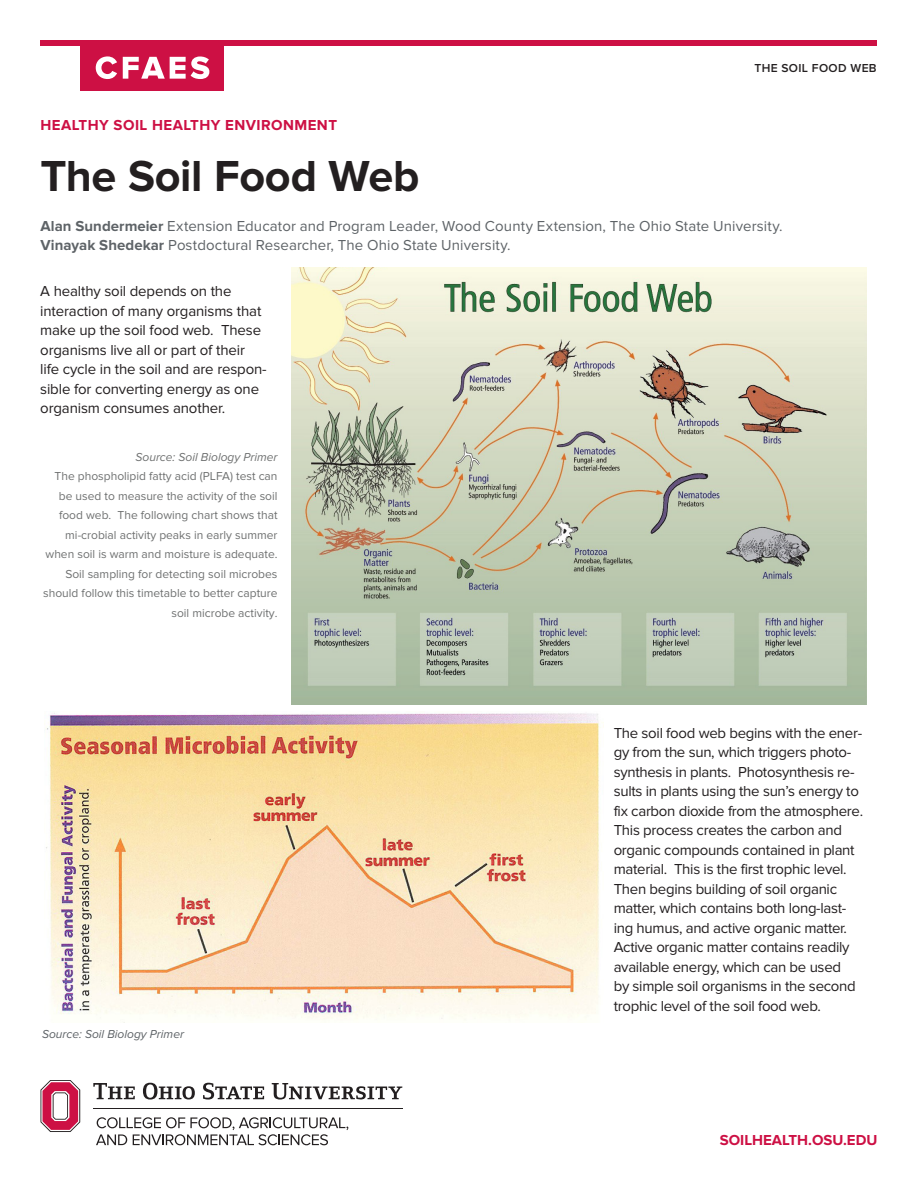
<style>
.page{position:relative;width:918px;height:1188px;background:#fff}
.page>*{position:absolute;margin:0;border:0;box-sizing:border-box;transform-origin:0 0}
.Head-main{font:700 45px "Proxima Nova";letter-spacing:-.01em;color:#231f20}
.t1{font:15px/19.5px "Proxima Nova";letter-spacing:-.02em;color:#231f20}
.Author_Name{font:15px "Proxima Nova";letter-spacing:.005em;color:#5e6367}
.Subhead{font:700 15px "Proxima Nova";letter-spacing:.03em;color:#cd1044}
.Subhead-2{font:700 15px "Proxima Nova";color:#cd1044}
.t2{font:12px/19.5px "Proxima Nova";color:#6f7171;text-align:right}
.captions{font:italic 12px "Proxima Nova";color:#5e6367}
.t3{font:600 12px "Proxima Nova";letter-spacing:.03em;color:#231f20}
.s1{font-weight:700}
.s2{font-style:italic}
</style>
<div class="page">
<img style="left:292px;top:268px;width:574px;height:436px">
<div style="left:80px;top:44px;width:144px;height:47px;background:#cd1044"></div>
<svg style="left:96px;top:56px;width:21px;height:23px"></svg>
<svg style="left:123px;top:56px;width:86px;height:23px"></svg>
<div style="left:40px;top:40px;width:837px;height:6px;background:#cd1044"></div>
<svg style="left:96px;top:1117px;width:252px;height:28px"></svg>
<svg style="left:40px;top:1080px;width:40px;height:52px"></svg>
<hr style="left:93px;top:1108px;width:310px;height:1px;background:#231f20">
<svg style="left:93px;top:1083px;width:42px;height:16px"></svg>
<svg style="left:143px;top:1083px;width:52px;height:17px"></svg>
<svg style="left:203px;top:1083px;width:61px;height:17px"></svg>
<svg style="left:272px;top:1083px;width:130px;height:17px"></svg>
<img style="left:46px;top:713px;width:557px;height:310px">
<p class="t3" style="left:754px;top:61px;width:124px">THE SOIL FOOD WEB</p>
<p class="Subhead" style="left:40px;top:116px;width:298px">HEALTHY SOIL HEALTHY ENVIRONMENT</p>
<p class="Head-main" style="left:40px;top:150px;width:380px">The Soil Food Web</p>
<p class="Author_Name" style="left:40px;top:217px;width:744px"><span class="s1">Alan Sundermeier</span> Extension Educator and Program Leader, Wood County Extension, The Ohio State University.</p>
<p class="Author_Name" style="left:40px;top:237px;width:472px"><span class="s1">Vinayak Shedekar</span> Postdoctural Researcher, The Ohio State University.</p>
<p class="t1" style="left:40px;top:282px;width:228px">A healthy soil depends on the interaction of many organisms that make up the soil food web. These organisms live all or part of their life cycle in the soil and are respon&shy;sible for converting energy as one organism consumes another.</p>
<p class="t2" style="left:43px;top:447px;width:236px"><span class="s2">Source: Soil Biology Primer<br></span>The phospholipid fatty acid (PLFA) test can be used to measure the activity of the soil food web. The following chart shows that mi-crobial activity peaks in early summer when soil is warm and moisture is adequate.<br>Soil sampling for detecting soil microbes should follow this timetable to better capture soil microbe activity.</p>
<p class="captions" style="left:42px;top:1027px;width:144px">Source: Soil Biology Primer</p>
<p class="t1" style="left:614px;top:723px;width:251px">The soil food web begins with the ener&shy;gy from the sun, which triggers photo&shy;synthesis in plants. Photosynthesis re&shy;sults in plants using the sun’s energy to fix carbon dioxide from the atmosphere.<br>This process creates the carbon and organic compounds contained in plant material. This is the first trophic level.<br>Then begins building of soil organic matter, which contains both long-last&shy;ing humus, and active organic matter.<br>Active organic matter contains readily available energy, which can be used<br>by simple soil organisms in the second trophic level of the soil food web.</p>
<p class="Subhead-2" style="left:720px;top:1132px;width:159px">SOILHEALTH.OSU.EDU</p>
</div>
